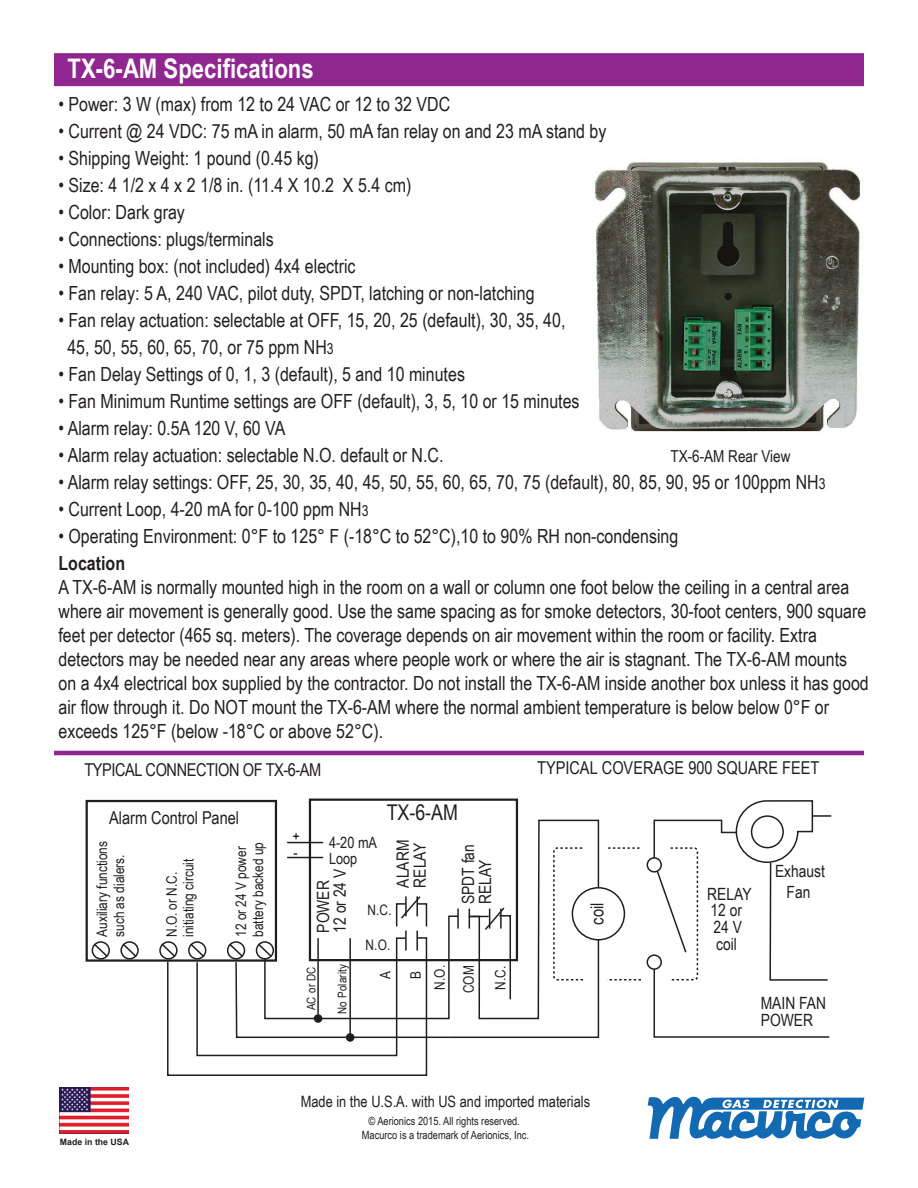
<style>
.page{position:relative;width:918px;height:1188px;background:#fff}
.page>*{position:absolute;margin:0;border:0;box-sizing:border-box;transform-origin:0 0}
.t1{font:700 27px "Arial Narrow";color:#fff}
.t2{font:21.75px "Arial Narrow";color:#211e1e}
.t3{font:19.5px/24px "Arial Narrow";color:#231f20}
.t4{font:700 19.5px "Arial Narrow";color:#231f20}
.t5{font:18px "Arial Narrow";color:#211e1e}
.t6{font:17.7px "Arial Narrow";color:#211e1e}
.t7{font:17.7px "Arial Narrow";letter-spacing:-.025em;color:#211e1e}
.t8{font:16.95px/17px "Arial Narrow";color:#211e1e}
.t9{font:16.5px "Arial Narrow";color:#231f20}
.t10{font:15.6px/15.6px "Arial Narrow";color:#211e1e}
.t11{font:15.6px/16.4px "Arial Narrow";color:#050504}
.t12{font:14.4px/17px "Arial Narrow";color:#211e1e}
.t13{font:12px "Arial Narrow";letter-spacing:.02em;color:#211e1e}
.t14{font:11.25px/13.5px "Arial Narrow";color:#211e1e;text-align:center}
.t15{font:700 8.7px "Arial";color:#231f20}
.s1{font-size:15px}
</style>
<div class="page">
<hr style="left:54px;top:751px;width:810px;height:4px;background:#90268f">
<img style="left:595px;top:162px;width:265px;height:270px">
<div style="left:54px;top:53px;width:810px;height:33px;background:#90268f"></div>
<img style="left:60px;top:1087px;width:69px;height:46px">
<div style="left:86px;top:800px;width:191px;height:162px;border:2px solid #211e1e"></div>
<div style="left:92px;top:941px;width:18px;height:19px;border:2px solid #211e1e;border-radius:50%"></div>
<svg style="left:92px;top:942px;width:17px;height:17px"></svg>
<div style="left:120px;top:941px;width:19px;height:19px;border:2px solid #211e1e;border-radius:50%"></div>
<svg style="left:121px;top:942px;width:17px;height:17px"></svg>
<div style="left:159px;top:941px;width:19px;height:19px;border:2px solid #211e1e;border-radius:50%"></div>
<div style="left:309px;top:799px;width:209px;height:162px;border:2px solid #211e1e"></div>
<svg style="left:160px;top:819px;width:440px;height:257px"></svg>
<svg style="left:607px;top:979px;width:34px;height:1px"></svg>
<svg style="left:608px;top:847px;width:32px;height:2px"></svg>
<div style="left:647px;top:857px;width:15px;height:16px;border:2px solid #211e1e;border-radius:50%"></div>
<div style="left:647px;top:954px;width:15px;height:16px;border:2px solid #211e1e;border-radius:50%"></div>
<svg style="left:653px;top:800px;width:178px;height:238px"></svg>
<div style="left:572px;top:888px;width:52px;height:52px;background:#fff;border-radius:50%"></div>
<div style="left:572px;top:887px;width:53px;height:54px;border:2px solid #211e1e;border-radius:50%"></div>
<div style="left:314px;top:1014px;width:8px;height:9px;background:#211e1e;border-radius:50%"></div>
<div style="left:346px;top:1033px;width:8px;height:9px;background:#211e1e;border-radius:50%"></div>
<hr style="left:287px;top:857px;width:36px;height:1px;background:#211e1e">
<hr style="left:287px;top:842px;width:36px;height:1px;background:#211e1e">
<svg style="left:648px;top:1096px;width:216px;height:43px"></svg>
<h1 class="t1" style="left:68px;top:48px;width:248px">TX-6-AM Specifications</h1>
<p class="t3" style="left:58px;top:91px;width:393px">• Power: 3 W (max) from 12 to 24 VAC or 12 to 32 VDC</p>
<p class="t3" style="left:58px;top:118px;width:550px">• Current @ 24 VDC: 75 mA in alarm, 50 mA fan relay on and 23 mA stand by</p>
<p class="t3" style="left:58px;top:145px;width:262px">• Shipping Weight: 1 pound (0.45 kg)</p>
<p class="t3" style="left:58px;top:172px;width:354px">• Size: 4 1/2 x 4 x 2 1/8 in. (11.4 X 10.2 X 5.4 cm)</p>
<p class="t3" style="left:58px;top:199px;width:128px">• Color: Dark gray</p>
<p class="t3" style="left:58px;top:226px;width:217px">• Connections: plugs/terminals</p>
<p class="t3" style="left:58px;top:253px;width:299px">• Mounting box: (not included) 4x4 electric</p>
<p class="t3" style="left:58px;top:280px;width:478px">• Fan relay: 5 A, 240 VAC, pilot duty, SPDT, latching or non-latching</p>
<p class="t3" style="left:67px;top:306px;width:500px;line-height:27px;text-indent:-9px">• Fan relay actuation: selectable at OFF, 15, 20, 25 (default), 30, 35, 40,<br>45, 50, 55, 60, 65, 70, or 75 ppm NH<span class="s1">3</span></p>
<p class="t3" style="left:58px;top:361px;width:408px">• Fan Delay Settings of 0, 1, 3 (default), 5 and 10 minutes</p>
<p class="t3" style="left:58px;top:388px;width:523px">• Fan Minimum Runtime settings are OFF (default), 3, 5, 10 or 15 minutes</p>
<p class="t3" style="left:58px;top:415px;width:228px">• Alarm relay: 0.5A 120 V, 60 VA</p>
<p class="t3" style="left:58px;top:442px;width:387px">• Alarm relay actuation: selectable N.O. default or N.C.</p>
<p class="t9" style="left:670px;top:444px;width:122px">TX-6-AM Rear View</p>
<p class="t3" style="left:58px;top:469px;width:769px">• Alarm relay settings: OFF, 25, 30, 35, 40, 45, 50, 55, 60, 65, 70, 75 (default), 80, 85, 90, 95 or 100ppm NH<span class="s1">3</span></p>
<p class="t3" style="left:58px;top:496px;width:312px">• Current Loop, 4-20 mA for 0-100 ppm NH<span class="s1">3</span></p>
<p class="t3" style="left:58px;top:523px;width:621px">• Operating Environment: 0°F to 125° F (-18°C to 52°C),10 to 90% RH non-condensing</p>
<p class="t4" style="left:58px;top:548px;width:68px">Location</p>
<p class="t3" style="left:58px;top:574px;width:812px">A TX-6-AM is normally mounted high in the room on a wall or column one foot below the ceiling in a central area where air movement is generally good. Use the same spacing as for smoke detectors, 30-foot centers, 900 square feet per detector (465 sq. meters). The coverage depends on air movement within the room or facility. Extra detectors may be needed near any areas where people work or where the air is stagnant. The TX-6-AM mounts on a 4x4 electrical box supplied by the contractor. Do not install the TX-6-AM inside another box unless it has good air flow through it. Do NOT mount the TX-6-AM where the normal ambient temperature is below below 0°F or exceeds 125°F (below -18°C or above 52°C).</p>
<p class="t7" style="left:84px;top:756px;width:239px">TYPICAL CONNECTION OF TX-6-AM</p>
<p class="t6" style="left:537px;top:755px;width:284px">TYPICAL COVERAGE 900 SQUARE FEET</p>
<p class="t6" style="left:109px;top:805px;width:131px">Alarm Control Panel</p>
<p class="t2" style="left:387px;top:797px;width:73px">TX-6-AM</p>
<p class="t10" style="left:329px;top:834px;width:50px">4-20 mA<br>Loop</p>
<p class="t11" style="left:292px;top:827px;width:9px">+ -</p>
<p class="t12" style="left:232px;top:937px;width:96px;rotate:-90deg">12 or 24 V power battery backed up</p>
<p class="t8" style="left:394px;top:888px;width:49px;rotate:-90deg">ALARM<br>RELAY</p>
<p class="t12" style="left:93px;top:937px;width:97px;rotate:-90deg">Auxiliary functions such as dialers.</p>
<p class="t8" style="left:459px;top:904px;width:62px;rotate:-90deg">SPDT fan<br>RELAY</p>
<p class="t12" style="left:163px;top:937px;width:79px;rotate:-90deg">N.O. or N.C. initiating circuit</p>
<p class="t8" style="left:314px;top:933px;width:65px;rotate:-90deg">POWER<br>12 or 24 V</p>
<p class="t12" style="left:367px;top:901px;width:26px">N.C.</p>
<p class="t12" style="left:365px;top:936px;width:26px">N.O.</p>
<p class="t13" style="left:303px;top:1010px;width:45px;rotate:-90deg">AC or DC</p>
<p class="t13" style="left:334px;top:1014px;width:52px;rotate:-90deg">No Polarity</p>
<p class="t12" style="left:370px;top:979px;width:10px;line-height:30.2px;rotate:-90deg">A<br>B</p>
<p class="t12" style="left:425px;top:993px;width:30px;line-height:29px;rotate:-90deg">N.O.<br>COM</p>
<p class="t12" style="left:491px;top:990px;width:26px;rotate:-90deg">N.C.</p>
<p class="t5" style="left:584px;top:925px;width:24px;rotate:-90deg">coil</p>
<p class="t15" style="left:60px;top:1136px;width:71px">Made in the USA</p>
<p class="t10" style="left:301px;top:1093px;width:291px">Made in the U.S.A. with US and imported materials</p>
<p class="t14" style="left:362px;top:1114px;width:169px">© Aerionics 2015. All rights reserved.<br>Macurco is a trademark of Aerionics, Inc.</p>
<p class="t8" style="left:707px;top:885px;width:46px;text-align:center">RELAY<br>12 or<br>24 V coil</p>
<p class="t8" style="left:775px;top:861px;width:52px;line-height:20.2px;text-align:center">Exhaust<br>Fan</p>
<p class="t8" style="left:761px;top:994px;width:67px">MAIN FAN<br>POWER</p>
</div>
